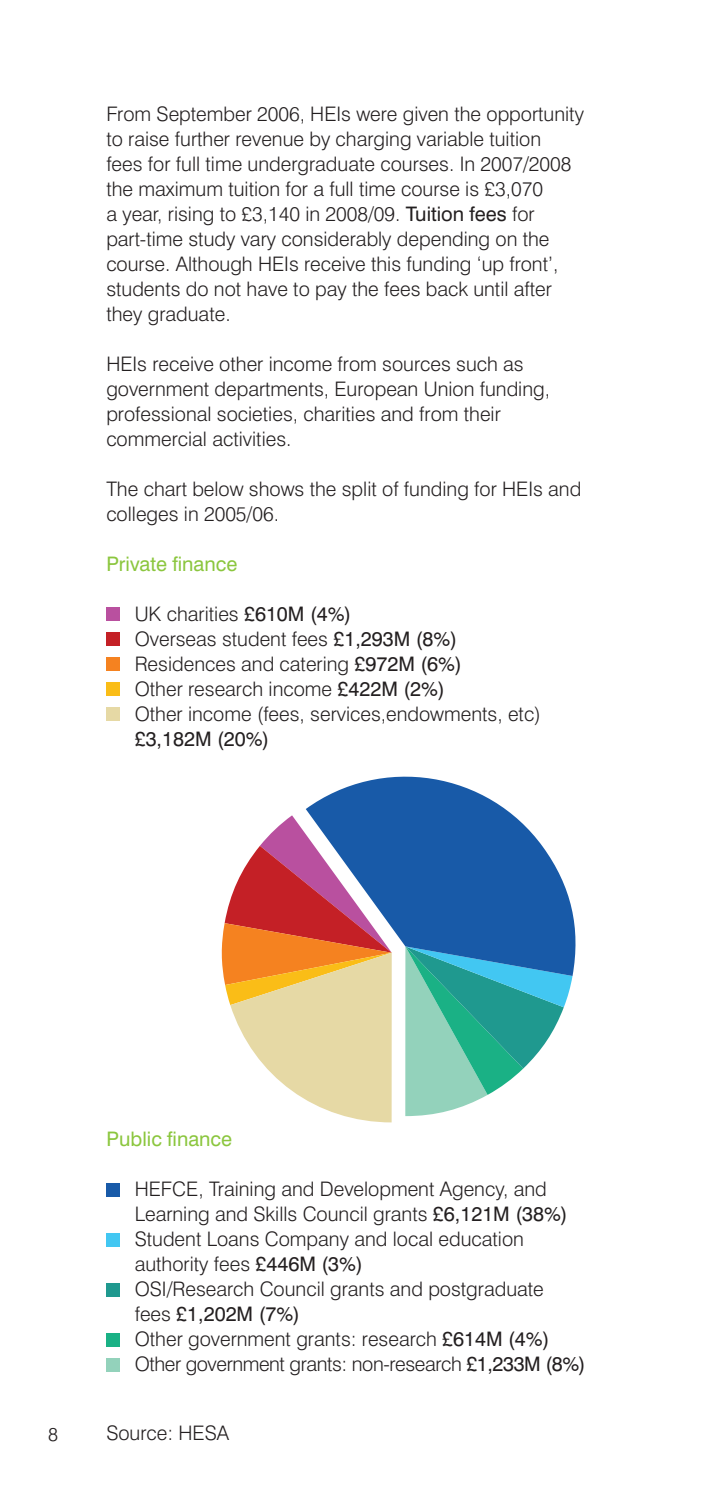
<style>
.page{position:relative;width:709px;height:1489px;background:#fff}
.page>*{position:absolute;margin:0;border:0;box-sizing:border-box;transform-origin:0 0}
.t1{font:300 20px/25px "Swiss 721 BT";color:#231f20}
.t2{font:20px "Swiss 721 BT";color:#8bc63e}
.t3{font:20px "Swiss 721 BT";color:#231f20}
.t4{font:300 18.75px "Swiss 721 BT";color:#231f20}
.s1{font-weight:400}
</style>
<div class="page">
<div style="left:106px;top:1357px;width:14px;height:14px;background:#93d2bb"></div>
<div style="left:106px;top:1332px;width:14px;height:14px;background:#1ab185"></div>
<div style="left:106px;top:1282px;width:14px;height:14px;background:#1f998f"></div>
<div style="left:106px;top:1232px;width:14px;height:14px;background:#42c7f2"></div>
<div style="left:106px;top:1182px;width:14px;height:14px;background:#185aa8"></div>
<div style="left:106px;top:707px;width:14px;height:14px;background:#e6d9a5"></div>
<div style="left:106px;top:682px;width:14px;height:14px;background:#fabd17"></div>
<div style="left:106px;top:657px;width:14px;height:14px;background:#f58220"></div>
<div style="left:106px;top:632px;width:14px;height:14px;background:#c42026"></div>
<div style="left:106px;top:607px;width:14px;height:14px;background:#b9509f"></div>
<svg style="left:222px;top:815px;width:170px;height:307px"></svg>
<svg style="left:405px;top:975px;width:167px;height:141px"></svg>
<svg style="left:306px;top:776px;width:269px;height:199px;fill:#185aa8"></svg>
<p class="t1" style="left:106px;top:103px;width:479px">From September 2006, HEIs were given the opportunity to raise further revenue by charging variable tuition<br>fees for full time undergraduate courses. In 2007/2008 the maximum tuition for a full time course is £3,070<br>a year, rising to £3,140 in 2008/09. <span class="s1">Tuition fees</span> for part-time study vary considerably depending on the course. Although HEIs receive this funding ‘up front’, students do not have to pay the fees back until after they graduate.</p>
<p class="t1" style="left:106px;top:353px;width:445px">HEIs receive other income from sources such as government departments, European Union funding, professional societies, charities and from their commercial activities.</p>
<p class="t1" style="left:106px;top:478px;width:476px">The chart below shows the split of funding for HEIs and colleges in 2005/06.</p>
<p class="t2" style="left:106px;top:556px;width:132px">Private finance</p>
<p class="t1" style="left:135px;top:603px;width:407px">UK charities <span class="s1">£610M (4%)<br></span>Overseas student fees <span class="s1">£1,293M (8%)<br></span>Residences and catering <span class="s1">£972M (6%)<br></span>Other research income <span class="s1">£422M (2%)<br></span>Other income (fees, services,endowments, etc)</p>
<p class="t3" style="left:135px;top:731px;width:136px">£3,182M (20%)</p>
<p class="t4" style="left:48px;top:1426px;width:11px">8</p>
<p class="t2" style="left:106px;top:1131px;width:127px">Public finance</p>
<p class="t1" style="left:135px;top:1178px;width:452px">HEFCE, Training and Development Agency, and Learning and Skills Council grants <span class="s1">£6,121M (38%)<br></span>Student Loans Company and local education authority fees <span class="s1">£446M (3%)<br></span>OSI/Research Council grants and postgraduate<br>fees <span class="s1">£1,202M (7%)<br></span>Other government grants: research <span class="s1">£614M (4%)<br></span>Other government grants: non-research <span class="s1">£1,233M (8%)</span></p>
<p class="t1" style="left:106px;top:1422px;width:124px">Source: HESA</p>
</div>
